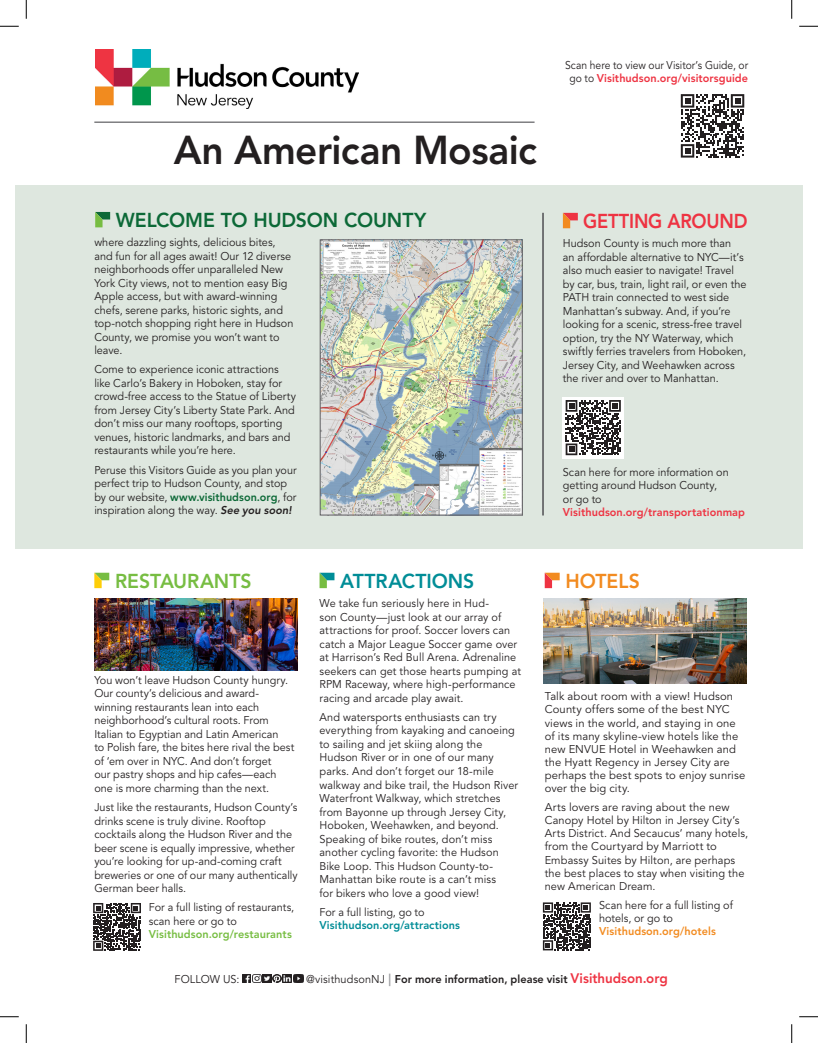
<style>
.page{position:relative;width:818px;height:1043px;background:#fff}
.page>*{position:absolute;margin:0;border:0;box-sizing:border-box;transform-origin:0 0}
.t1{font:800 40px "Avenir LT Std";letter-spacing:-.01em;color:#231f20}
.t2{font:800 20px "Avenir LT Std";letter-spacing:-.005em;color:#0c6937}
.t3{font:800 20px "Avenir LT Std";letter-spacing:-.015em;color:#ee3342;scale:.91 1}
.t4{font:800 20px "Avenir LT Std";color:#77bd42}
.t5{font:800 20px "Avenir LT Std";color:#008d97}
.t6{font:800 20px "Avenir LT Std";letter-spacing:-.005em;color:#f28b20}
.t7{font:11.25px/13.5px "Avenir LT Std";letter-spacing:.005em;color:#231f20}
.t8{font:11.25px/13.5px "Avenir LT Std";letter-spacing:.005em;color:#231f20;scale:.96 1}
.t9{font:11.25px/13.5px "Avenir LT Std";letter-spacing:.005em;color:#231f20;text-align:center;scale:.92 1}
.t10{font:800 11.25px "Avenir LT Std";letter-spacing:.005em;color:#231f20}
.t11{font:800 11.25px/13.5px "Avenir LT Std";letter-spacing:.005em;color:#008d97}
.s1{font-weight:800;color:#ee3342}
.s2{font-weight:800;color:#0c6937}
.s3{font-weight:800;font-style:italic}
.s4{font-weight:800;color:#77bd42}
.s5{font-weight:400;color:#231f20}
.s6{font-weight:800;color:#f28b20}
.s7{font-weight:400}
.s8{font-size:12.5px;color:#9d9fa2}
.s9{font-size:13.75px;color:#ee3342}
</style>
<div class="page">
<div style="left:15px;top:185px;width:787px;height:363px;background:#dee7df"></div>
<img style="left:322px;top:241px;width:198px;height:272px">
<div style="left:320px;top:239px;width:202px;height:276px;border:1px solid #5f5f62"></div>
<div style="left:562px;top:397px;width:62px;height:61px;background:#fff"></div>
<svg style="left:565px;top:400px;width:55px;height:55px"></svg>
<svg style="left:680px;top:94px;width:64px;height:64px"></svg>
<img style="left:94px;top:598px;width:203px;height:72px">
<img style="left:543px;top:598px;width:203px;height:85px">
<svg style="left:93px;top:903px;width:48px;height:47px"></svg>
<svg style="left:542px;top:902px;width:48px;height:49px"></svg>
<svg style="left:543px;top:902px;width:48px;height:48px"></svg>
<img style="left:95px;top:49px;width:264px;height:60px">
<hr style="left:94px;top:122px;width:440px;height:1px;background:#5f5f62">
<svg style="left:94px;top:572px;width:15px;height:16px"></svg>
<svg style="left:319px;top:572px;width:15px;height:16px"></svg>
<svg style="left:544px;top:572px;width:15px;height:16px"></svg>
<svg style="left:242px;top:974px;width:61px;height:8px"></svg>
<svg style="left:95px;top:212px;width:15px;height:15px"></svg>
<svg style="left:563px;top:213px;width:14px;height:15px"></svg>
<hr style="left:542px;top:213px;width:1px;height:302px;background:#5f5f62">
<svg style="left:0;top:25px;width:19px;height:2px"></svg>
<svg style="left:799px;top:25px;width:19px;height:2px"></svg>
<svg style="left:0;top:1016px;width:19px;height:1px"></svg>
<svg style="left:799px;top:1016px;width:19px;height:1px"></svg>
<svg style="left:25px;top:0;width:2px;height:19px"></svg>
<svg style="left:25px;top:1024px;width:2px;height:18px"></svg>
<svg style="left:791px;top:0;width:1px;height:19px"></svg>
<svg style="left:791px;top:1024px;width:1px;height:18px"></svg>
<p class="t1" style="left:174px;top:126px;width:364px">An American Mosaic</p>
<p class="t9" style="left:565px;top:58px;width:200px">Scan here to view our Visitor’s Guide, or go to <span class="s1">Visithudson.org/visitorsguide</span></p>
<p class="t2" style="left:116px;top:208px;width:312px">WELCOME TO HUDSON COUNTY</p>
<p class="t3" style="left:583px;top:209px;width:182px">GETTING AROUND</p>
<p class="t7" style="left:563px;top:237px;width:185px">Hudson County is much more than<br>an affordable alternative to NYC—it’s also much easier to navigate! Travel by car, bus, train, light rail, or even the PATH train connected to west side Manhattan’s subway. And, if you’re looking for a scenic, stress-free travel option, try the NY Waterway, which swiftly ferries travelers from Hoboken, Jersey City, and Weehawken across the river and over to Manhattan.</p>
<p class="t7" style="left:94px;top:236px;width:201px">where dazzling sights, delicious bites, and fun for all ages await! Our 12 diverse neighborhoods offer unparalleled New York City views, not to mention easy Big Apple access, but with award-winning chefs, serene parks, historic sights, and top-notch shopping right here in Hudson County, we promise you won’t want to leave.</p>
<p class="t7" style="left:94px;top:363px;width:203px">Come to experience iconic attractions like Carlo’s Bakery in Hoboken, stay for crowd-free access to the Statue of Liberty from Jersey City’s Liberty State Park. And don’t miss our many rooftops, sporting venues, historic landmarks, and bars and restaurants while you’re here.</p>
<p class="t8" style="left:94px;top:463px;width:212px">Peruse this Visitors Guide as you plan your perfect trip to Hudson County, and stop by our website, <span class="s2">www.visithudson.org</span>, for inspiration along the way. <span class="s3">See you soon!</span></p>
<p class="t7" style="left:563px;top:465px;width:184px">Scan here for more information on getting around Hudson County,<br>or go to<br><span class="s1">Visithudson.org/transportationmap</span></p>
<p class="t4" style="left:115px;top:569px;width:138px">RESTAURANTS</p>
<p class="t7" style="left:94px;top:673px;width:201px">You won’t leave Hudson County hungry.<br>Our county’s delicious and award&shy;winning restaurants lean into each neighborhood’s cultural roots. From Italian to Egyptian and Latin American<br>to Polish fare, the bites here rival the best of ‘em over in NYC. And don’t forget<br>our pastry shops and hip cafes—each one is more charming than the next.</p>
<p class="t7" style="left:94px;top:800px;width:205px">Just like the restaurants, Hudson County’s drinks scene is truly divine. Rooftop cocktails along the Hudson River and the beer scene is equally impressive, whether you’re looking for up-and-coming craft breweries or one of our many authentically German beer halls.</p>
<p class="t7" style="left:149px;top:900px;width:147px">For a full listing of restaurants, scan here or go to<br><span class="s4">Visithudson.org/restaurants</span></p>
<p class="t5" style="left:340px;top:569px;width:136px">ATTRACTIONS</p>
<p class="t7" style="left:319px;top:597px;width:203px">We take fun seriously here in Hud-<br>son County—just look at our array of attractions for proof. Soccer lovers can catch a Major League Soccer game over at Harrison’s Red Bull Arena. Adrenaline seekers can get those hearts pumping at RPM Raceway, where high-performance racing and arcade play await.</p>
<p class="t7" style="left:319px;top:710px;width:200px">And watersports enthusiasts can try everything from kayaking and canoeing to sailing and jet skiing along the Hudson River or in one of our many parks. And don’t forget our 18-mile walkway and bike trail, the Hudson River Waterfront Walkway, which stretches from Bayonne up through Jersey City, Hoboken, Weehawken, and beyond.<br>Speaking of bike routes, don’t miss another cycling favorite: the Hudson Bike Loop. This Hudson County-to-Manhattan bike route is a can’t miss<br>for bikers who love a good view!</p>
<p class="t11" style="left:319px;top:905px;width:142px"><span class="s5">For a full listing, go to<br></span>Visithudson.org/attractions</p>
<p class="t6" style="left:565px;top:569px;width:76px">HOTELS</p>
<p class="t7" style="left:544px;top:690px;width:202px;line-height:13.1px">Talk about room with a view! Hudson County offers some of the best NYC views in the world, and staying in one of its many skyline-view hotels like the new ENVUE Hotel in Weehawken and the Hyatt Regency in Jersey City are perhaps the best spots to enjoy sunrise over the big city.</p>
<p class="t7" style="left:544px;top:801px;width:205px;line-height:13.1px">Arts lovers are raving about the new Canopy Hotel by Hilton in Jersey City’s Arts District. And Secaucus’ many hotels, from the Courtyard by Marriott to Embassy Suites by Hilton, are perhaps the best places to stay when visiting the new American Dream.</p>
<p class="t7" style="left:599px;top:898px;width:135px;line-height:13.1px">Scan here for a full listing of hotels, or go to<br><span class="s6">Visithudson.org/hotels</span></p>
<p class="t7" style="left:174px;top:972px;width:66px">FOLLOW US:</p>
<p class="t10" style="left:306px;top:972px;width:363px"><span class="s7">@visithudsonNJ</span> <span class="s8">|</span> For more information, please visit <span class="s9">Visithudson.org</span></p>
</div>
